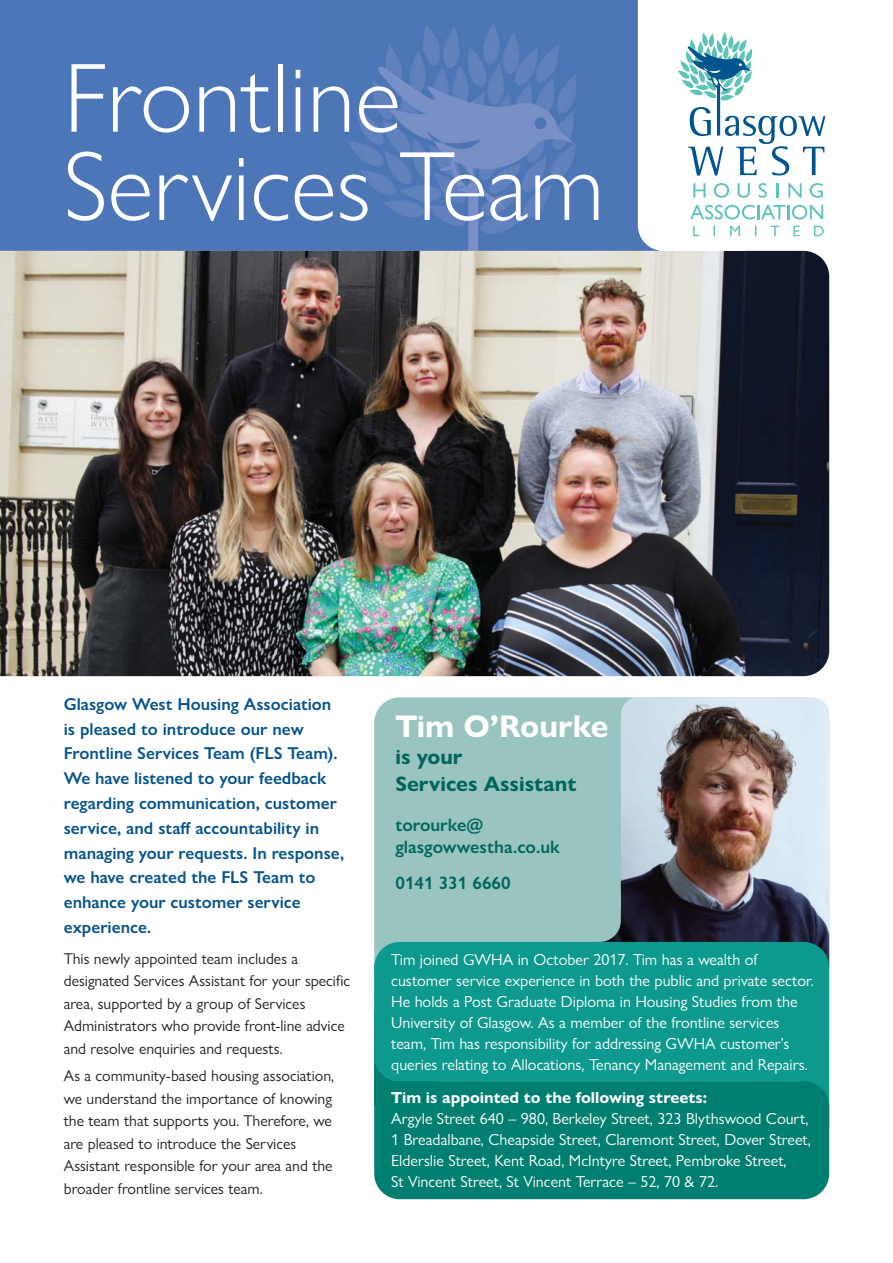
<style>
.page{position:relative;width:893px;height:1263px;background:#fff}
.page>*{position:absolute;margin:0;border:0;box-sizing:border-box;transform-origin:0 0}
.t1{font:300 99px/88.2px "Gill Sans Nova";color:#fff}
.t2{font:700 31.5px "Gill Sans Nova";color:#fff}
.t3{font:700 21px/27px "Gill Sans Nova";color:#00665b}
.t4{font:600 18px/22.5px "Gill Sans Nova";color:#00665b}
.t5{font:600 17.25px/24.8px "Gill Sans Nova";color:#05538d}
.t6{font:16.05px/21px "Gill Sans Nova";color:#fff}
.t7{font:700 16.05px "Gill Sans Nova";color:#fff}
.t8{font:15.75px/22.5px "Gill Sans Nova";color:#231f20}
</style>
<div class="page">
<div style="left:374px;top:697px;width:455px;height:366px;background:#99c4c0;border-radius:26px"></div>
<img style="left:585px;top:697px;width:244px;height:245px">
<div style="left:374px;top:942px;width:455px;height:159px;background:#0d998e"></div>
<div style="left:374px;top:1081px;width:455px;height:118px;background:#007f71;border-radius:26px"></div>
<div style="left:545px;top:875px;width:76px;height:67px;background:#99c4c0;border-radius:21px"></div>
<div style="left:0;top:0;width:659px;height:255px;background:#4c76b7"></div>
<img style="left:323px;top:0;width:315px;height:251px">
<img style="left:0;top:251px;width:829px;height:425px">
<svg style="left:638px;top:0;width:187px;height:251px"></svg>
<h1 class="t1" style="left:64px;top:53px;width:542px">Frontline<br>Services Team</h1>
<p class="t5" style="left:64px;top:694px;width:282px">Glasgow West Housing Association is pleased to introduce our new<br>Frontline Services Team (FLS Team).<br>We have listened to your feedback regarding communication, customer service, and staff accountability in managing your requests. In response, we have created the FLS Team to enhance your customer service experience.</p>
<p class="t8" style="left:64px;top:949px;width:288px">This newly appointed team includes a designated Services Assistant for your specific area, supported by a group of Services Administrators who provide front-line advice and resolve enquiries and requests.</p>
<p class="t8" style="left:64px;top:1066px;width:272px">As a community-based housing association, we understand the importance of knowing the team that supports you. Therefore, we are pleased to introduce the Services Assistant responsible for your area and the broader frontline services team.</p>
<h2 class="t2" style="left:395px;top:716px;width:215px">Tim O’Rourke</h2>
<h3 class="t3" style="left:395px;top:746px;width:183px">is your<br>Services Assistant</h3>
<p class="t4" style="left:395px;top:816px;width:166px">torourke@ glasgowwestha.co.uk</p>
<p class="t4" style="left:395px;top:874px;width:117px">0141 331 6660</p>
<p class="t6" style="left:391px;top:951px;width:424px">Tim joined GWHA in October 2017. Tim has a wealth of customer service experience in both the public and private sector.<br>He holds a Post Graduate Diploma in Housing Studies from the University of Glasgow. As a member of the frontline services team, Tim has responsibility for addressing GWHA customer’s queries relating to Allocations, Tenancy Management and Repairs.</p>
<p class="t7" style="left:391px;top:1092px;width:317px">Tim is appointed to the following streets:</p>
<p class="t6" style="left:391px;top:1110px;width:421px">Argyle Street 640 – 980, Berkeley Street, 323 Blythswood Court, 1 Breadalbane, Cheapside Street, Claremont Street, Dover Street, Elderslie Street, Kent Road, McIntyre Street, Pembroke Street,<br>St Vincent Street, St Vincent Terrace – 52, 70 &amp; 72.</p>
</div>
